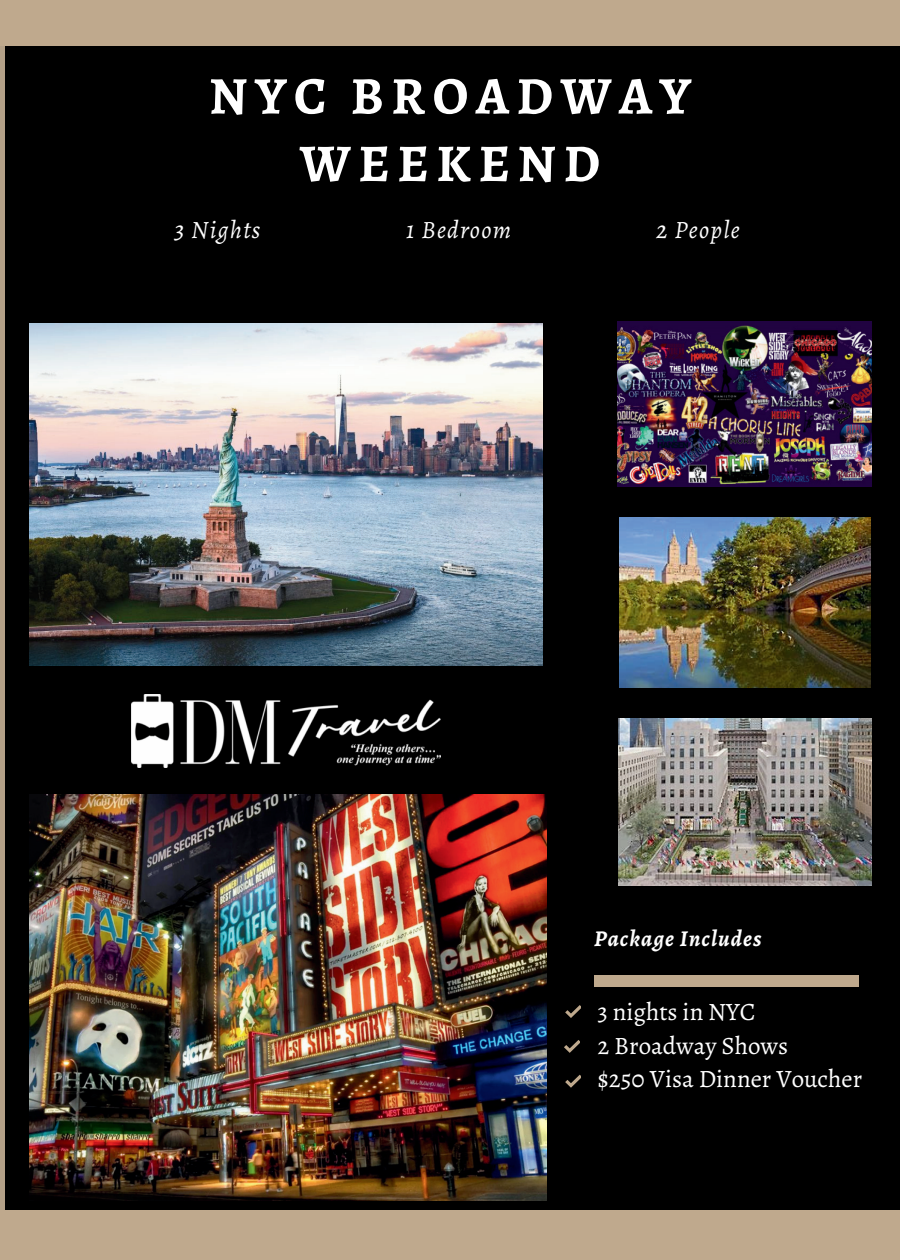
<style>
.page{position:relative;width:900px;height:1260px;background:#fff}
.page>*{position:absolute;margin:0;border:0;box-sizing:border-box;transform-origin:0 0}
.t1{font:700 53px/67.5px "Alegreya";letter-spacing:.14em;color:#fff;text-align:center}
.t2{font:25px/33.8px "Alegreya";color:#fff}
.t3{font:italic 25px "Alegreya";letter-spacing:.05em;color:#fff}
.t4{font:italic 700 22.75px "Alegreya";letter-spacing:.05em;color:#fff}
</style>
<div class="page">
<div style="left:5px;top:0;width:895px;height:1255px;background:#000"></div>
<img style="left:29px;top:794px;width:518px;height:407px">
<img style="left:618px;top:322px;width:253px;height:165px">
<svg style="left:564px;top:1040px;width:15px;height:13px"></svg>
<svg style="left:565px;top:1075px;width:15px;height:13px"></svg>
<div style="left:594px;top:975px;width:264px;height:11px;background:#bfa98d"></div>
<div style="left:0;top:1211px;width:900px;height:49px;background:#bfa98d"></div>
<div style="left:0;top:0;width:900px;height:46px;background:#bfa98d"></div>
<img style="left:29px;top:324px;width:514px;height:341px">
<img style="left:131px;top:694px;width:310px;height:74px">
<img style="left:619px;top:517px;width:252px;height:171px">
<svg style="left:565px;top:1005px;width:15px;height:13px"></svg>
<img style="left:618px;top:718px;width:253px;height:167px">
<h1 class="t1" style="left:209px;top:61px;width:484px">NYC BROADWAY<br>WEEKEND</h1>
<p class="t3" style="left:175px;top:213px;width:87px">3 Nights</p>
<p class="t3" style="left:406px;top:213px;width:106px">1 Bedroom</p>
<p class="t3" style="left:656px;top:213px;width:85px">2 People</p>
<p class="t4" style="left:594px;top:922px;width:169px">Package Includes</p>
<p class="t2" style="left:597px;top:995px;width:266px">3 nights in NYC<br>2 Broadway Shows<br>$250 Visa Dinner Voucher</p>
</div>
